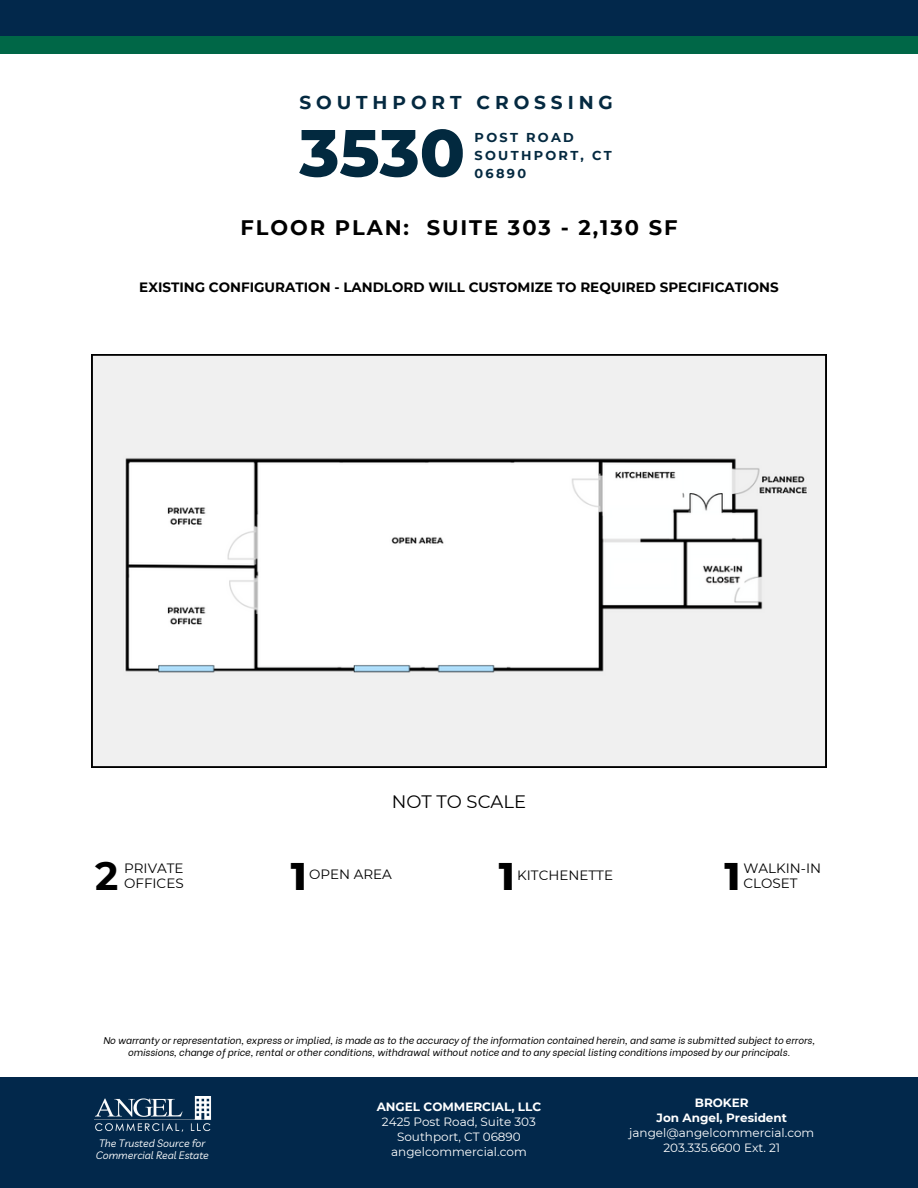
<style>
.page{position:relative;width:918px;height:1188px;background:#fff}
.page>*{position:absolute;margin:0;border:0;box-sizing:border-box;transform-origin:0 0}
.t1{font:800 66.3px "Montserrat";color:#02293f}
.t2{font:800 39.3px "Montserrat";color:#000}
.t3{font:700 39.3px "Montserrat";color:#000}
.t4{font:700 21px "Montserrat";letter-spacing:.09em;color:#000}
.t5{font:700 18.6px "Montserrat";letter-spacing:.265em;color:#042940}
.t6{font:18px "Montserrat";color:#000}
.t7{font:700 13.5px "Montserrat";color:#000}
.t8{font:13.5px "Montserrat";color:#000}
.t9{font:700 12.9px/17.9px "Montserrat";letter-spacing:.18em;color:#042940}
.t10{font:12px/15px "Montserrat";color:#fff;text-align:center}
.t11{font:700 12px/15px "Montserrat";color:#fff;text-align:center}
.t12{font:italic 10.5px/12.3px "Livvic";color:#fff;text-align:center}
.t13{font:italic 9.75px/12.1px "Be Vietnam";color:#000;text-align:center}
</style>
<div class="page">
<div style="left:0;top:0;width:918px;height:36px;background:#02284b"></div>
<div style="left:0;top:37px;width:918px;height:17px;background:#006747"></div>
<div style="left:0;top:1077px;width:918px;height:111px;background:#02284b"></div>
<img style="left:94px;top:1096px;width:117px;height:36px">
<div style="left:92px;top:355px;width:734px;height:412px;background:#f0f0f0"></div>
<img style="left:105px;top:421px;width:709px;height:280px">
<h3 class="t5" style="left:299px;top:91px;width:315px">SOUTHPORT CROSSING</h3>
<h3 class="t9" style="left:475px;top:128px;width:139px">POST ROAD<br>SOUTHPORT, CT</h3>
<h1 class="t1" style="left:299px;top:112px;width:167px">3530</h1>
<h3 class="t9" style="left:475px;top:164px;width:53px">06890</h3>
<h3 class="t4" style="left:241px;top:215px;width:438px">FLOOR PLAN: SUITE 303 - 2,130 SF</h3>
<h3 class="t7" style="left:139px;top:279px;width:641px">EXISTING CONFIGURATION - LANDLORD WILL CUSTOMIZE TO REQUIRED SPECIFICATIONS</h3>
<h3 class="t6" style="left:392px;top:790px;width:136px">NOT TO SCALE</h3>
<h2 class="t3" style="left:95px;top:852px;width:25px">2</h2>
<h3 class="t8" style="left:124px;top:860px;width:61px">PRIVATE</h3>
<h3 class="t8" style="left:124px;top:875px;width:61px">OFFICES</h3>
<h2 class="t2" style="left:291px;top:852px;width:17px">1</h2>
<h3 class="t8" style="left:309px;top:866px;width:84px">OPEN AREA</h3>
<h2 class="t2" style="left:499px;top:852px;width:17px">1</h2>
<h3 class="t8" style="left:744px;top:860px;width:79px">WALKIN-IN</h3>
<h2 class="t2" style="left:725px;top:852px;width:17px">1</h2>
<h3 class="t8" style="left:517px;top:867px;width:97px">KITCHENETTE</h3>
<h3 class="t8" style="left:744px;top:875px;width:56px">CLOSET</h3>
<p class="t13" style="left:103px;top:1034px;width:713px">No warranty or representation, express or implied, is made as to the accuracy of the information contained herein, and same is submitted subject to errors, omissions, change of price, rental or other conditions, withdrawal without notice and to any special listing conditions imposed by our principals.</p>
<p class="t11" style="left:657px;top:1095px;width:132px">BROKER<br>Jon Angel, President</p>
<p class="t10" style="left:629px;top:1125px;width:187px">jangel@angelcommercial.com<br>203.335.6600 Ext. 21</p>
<p class="t11" style="left:377px;top:1100px;width:166px">ANGEL COMMERCIAL, LLC</p>
<p class="t10" style="left:382px;top:1115px;width:156px">2425 Post Road, Suite 303<br>Southport, CT 06890 angelcommercial.com</p>
<p class="t12" style="left:96px;top:1137px;width:114px">The Trusted Source for<br>Commercial Real Estate</p>
</div>
